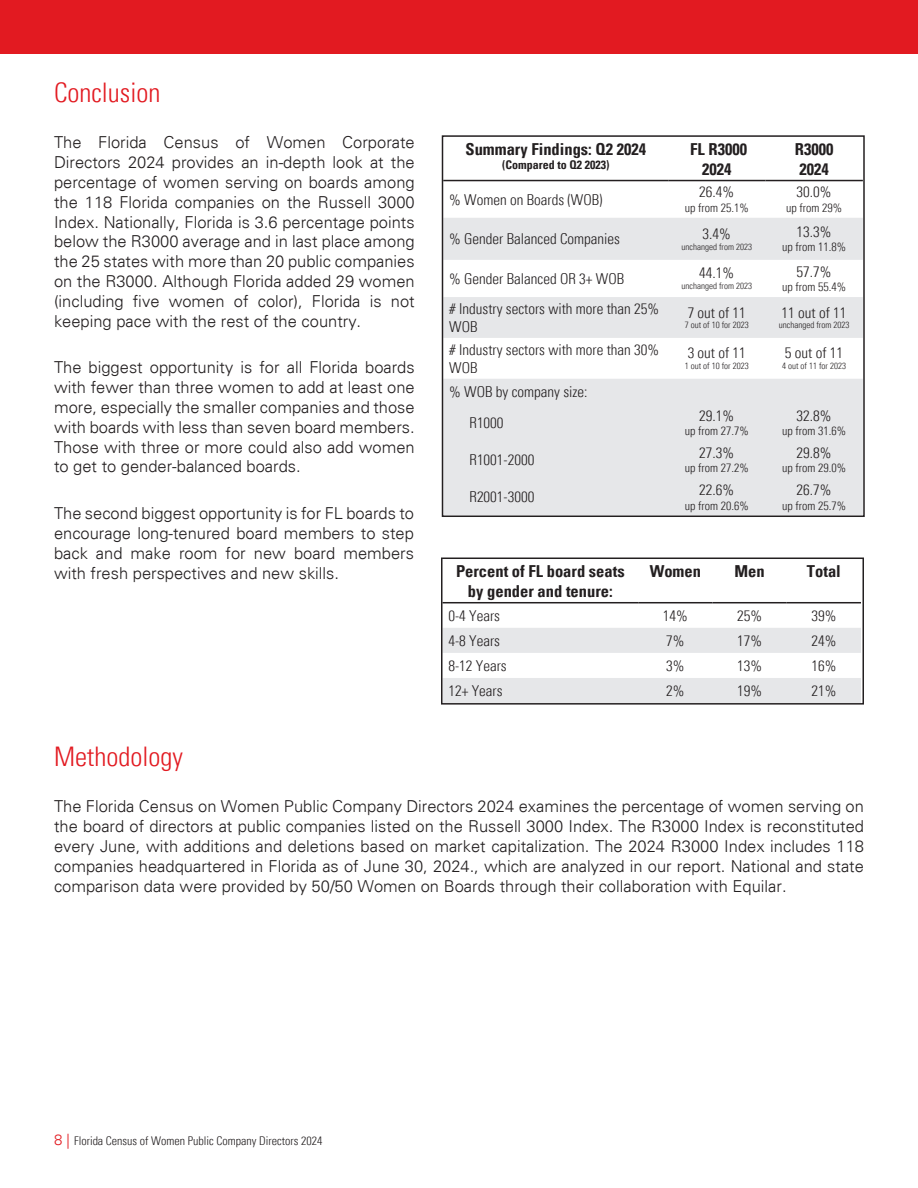
<style>
.page{position:relative;width:918px;height:1188px;background:#fff}
.page>*{position:absolute;margin:0;border:0;box-sizing:border-box;transform-origin:0 0}
.t1{font:300 condensed 27px "Univers";color:#e21a21}
.t2{font:300 16.5px/19.8px "Univers";color:#231f20;text-align:justify}
.t3{font:700 condensed 16.5px/19.8px "Univers";color:#231f20;text-align:center}
.t4{font:300 condensed 15px/18px "Univers";color:#231f20}
.t5{font:300 condensed 12px "Univers";color:#231f20}
.t6{font:700 condensed 12px "Univers";color:#231f20}
.t7{font:300 condensed 9px "Univers";color:#231f20}
.s1{font-stretch:normal;font-size:15px;color:#e21a21}
</style>
<div class="page">
<div style="left:0;top:0;width:918px;height:54px;background:#e21a21"></div>
<svg style="left:445px;top:218px;width:417px;height:296px;fill:#e6e7e9"></svg>
<hr style="left:443px;top:180px;width:225px;height:1px;background:#231f20">
<hr style="left:668px;top:180px;width:97px;height:1px;background:#231f20">
<hr style="left:765px;top:180px;width:98px;height:1px;background:#231f20">
<div style="left:442px;top:135px;width:423px;height:382px;border:2px solid #231f20"></div>
<svg style="left:444px;top:628px;width:417px;height:74px"></svg>
<hr style="left:442px;top:602px;width:196px;height:1px;background:#231f20">
<hr style="left:638px;top:602px;width:74px;height:1px;background:#231f20">
<hr style="left:712px;top:602px;width:75px;height:1px;background:#231f20">
<hr style="left:787px;top:602px;width:74px;height:1px;background:#231f20">
<div style="left:441px;top:558px;width:423px;height:147px;border:2px solid #231f20"></div>
<p class="t1" style="left:54px;top:76px;width:108px">Conclusion</p>
<p class="t2" style="left:54px;top:133px;width:362px">The Florida Census of Women Corporate Directors 2024 provides an in-depth look at the percentage of women serving on boards among the 118 Florida companies on the Russell 3000<br>Index. Nationally, Florida is 3.6 percentage points below the R3000 average and in last place among the 25 states with more than 20 public companies on the R3000. Although Florida added 29 women (including five women of color), Florida is not keeping pace with the rest of the country.</p>
<p class="t2" style="left:54px;top:358px;width:362px">The biggest opportunity is for all Florida boards with fewer than three women to add at least one more, especially the smaller companies and those with boards with less than seven board members.<br>Those with three or more could also add women to get to gender-balanced boards.</p>
<p class="t2" style="left:54px;top:503px;width:362px">The second biggest opportunity is for FL boards to encourage long-tenured board members to step back and make room for new board members with fresh perspectives and new skills.</p>
<p class="t3" style="left:465px;top:139px;width:182px">Summary Findings: Q2 2024</p>
<p class="t6" style="left:502px;top:158px;width:109px">(Compared to Q2 2023)</p>
<p class="t4" style="left:449px;top:190px;width:155px">% Women on Boards (WOB)</p>
<p class="t3" style="left:690px;top:139px;width:58px">FL R3000</p>
<p class="t3" style="left:702px;top:159px;width:31px">2024</p>
<p class="t4" style="left:699px;top:183px;width:36px">26.4%</p>
<p class="t5" style="left:685px;top:200px;width:65px">up from 25.1%</p>
<p class="t4" style="left:449px;top:230px;width:172px">% Gender Balanced Companies</p>
<p class="t4" style="left:703px;top:225px;width:30px">3.4%</p>
<p class="t7" style="left:682px;top:241px;width:72px">unchanged from 2023</p>
<p class="t4" style="left:449px;top:270px;width:176px">% Gender Balanced OR 3+ WOB</p>
<p class="t4" style="left:699px;top:264px;width:36px">44.1%</p>
<p class="t7" style="left:682px;top:281px;width:72px">unchanged from 2023</p>
<p class="t4" style="left:449px;top:300px;width:211px"># Industry sectors with more than 25%<br>WOB</p>
<p class="t4" style="left:688px;top:303px;width:60px">7 out of 11</p>
<p class="t7" style="left:685px;top:320px;width:65px">7 out of 10 for 2023</p>
<p class="t4" style="left:449px;top:340px;width:211px"># Industry sectors with more than 30%<br>WOB</p>
<p class="t4" style="left:688px;top:344px;width:60px">3 out of 11</p>
<p class="t7" style="left:685px;top:361px;width:65px">1 out of 10 for 2023</p>
<p class="t4" style="left:449px;top:382px;width:140px">% WOB by company size:</p>
<p class="t4" style="left:470px;top:414px;width:36px">R1000</p>
<p class="t4" style="left:470px;top:451px;width:66px">R1001-2000</p>
<p class="t4" style="left:470px;top:488px;width:66px">R2001-3000</p>
<p class="t4" style="left:699px;top:406px;width:36px">29.1%</p>
<p class="t5" style="left:685px;top:424px;width:65px">up from 27.7%</p>
<p class="t4" style="left:699px;top:444px;width:36px">27.3%</p>
<p class="t5" style="left:685px;top:461px;width:65px">up from 27.2%</p>
<p class="t4" style="left:699px;top:481px;width:36px">22.6%</p>
<p class="t5" style="left:685px;top:498px;width:65px">up from 20.6%</p>
<p class="t3" style="left:795px;top:139px;width:40px">R3000</p>
<p class="t3" style="left:799px;top:159px;width:31px">2024</p>
<p class="t4" style="left:797px;top:183px;width:36px">30.0%</p>
<p class="t5" style="left:786px;top:200px;width:57px">up from 29%</p>
<p class="t4" style="left:797px;top:223px;width:36px">13.3%</p>
<p class="t5" style="left:782px;top:240px;width:65px">up from 11.8%</p>
<p class="t4" style="left:797px;top:262px;width:36px">57.7%</p>
<p class="t5" style="left:782px;top:280px;width:65px">up from 55.4%</p>
<p class="t4" style="left:782px;top:303px;width:66px">11 out of 11</p>
<p class="t7" style="left:779px;top:320px;width:72px">unchanged from 2023</p>
<p class="t4" style="left:785px;top:344px;width:60px">5 out of 11</p>
<p class="t7" style="left:782px;top:361px;width:65px">4 out of 11 for 2023</p>
<p class="t4" style="left:797px;top:406px;width:36px">32.8%</p>
<p class="t5" style="left:782px;top:424px;width:65px">up from 31.6%</p>
<p class="t4" style="left:797px;top:444px;width:36px">29.8%</p>
<p class="t5" style="left:782px;top:461px;width:65px">up from 29.0%</p>
<p class="t4" style="left:797px;top:481px;width:36px">26.7%</p>
<p class="t5" style="left:782px;top:498px;width:65px">up from 25.7%</p>
<p class="t3" style="left:456px;top:561px;width:170px">Percent of FL board seats by gender and tenure:</p>
<p class="t3" style="left:650px;top:561px;width:53px">Women</p>
<p class="t3" style="left:735px;top:561px;width:32px">Men</p>
<p class="t3" style="left:807px;top:561px;width:35px">Total</p>
<p class="t4" style="left:448px;top:606px;width:53px">0-4 Years</p>
<p class="t4" style="left:663px;top:606px;width:26px">14%</p>
<p class="t4" style="left:737px;top:606px;width:26px">25%</p>
<p class="t4" style="left:811px;top:606px;width:26px">39%</p>
<p class="t4" style="left:448px;top:631px;width:53px">4-8 Years</p>
<p class="t4" style="left:666px;top:631px;width:20px">7%</p>
<p class="t4" style="left:737px;top:631px;width:26px">17%</p>
<p class="t4" style="left:811px;top:631px;width:26px">24%</p>
<p class="t4" style="left:448px;top:657px;width:60px">8-12 Years</p>
<p class="t4" style="left:666px;top:657px;width:20px">3%</p>
<p class="t4" style="left:737px;top:657px;width:26px">13%</p>
<p class="t4" style="left:811px;top:657px;width:26px">16%</p>
<p class="t4" style="left:448px;top:682px;width:56px">12+ Years</p>
<p class="t4" style="left:666px;top:682px;width:20px">2%</p>
<p class="t4" style="left:737px;top:682px;width:26px">19%</p>
<p class="t4" style="left:811px;top:682px;width:26px">21%</p>
<p class="t1" style="left:54px;top:740px;width:130px">Methodology</p>
<p class="t2" style="left:54px;top:797px;width:812px">The Florida Census on Women Public Company Directors 2024 examines the percentage of women serving on the board of directors at public companies listed on the Russell 3000 Index. The R3000 Index is reconstituted every June, with additions and deletions based on market capitalization. The 2024 R3000 Index includes 118 companies headquartered in Florida as of June 30, 2024., which are analyzed in our report. National and state comparison data were provided by 50/50 Women on Boards through their collaboration with Equilar.</p>
<p class="t5" style="left:54px;top:1133px;width:270px"><span class="s1">8 |</span> Florida Census of Women Public Company Directors 2024</p>
</div>
